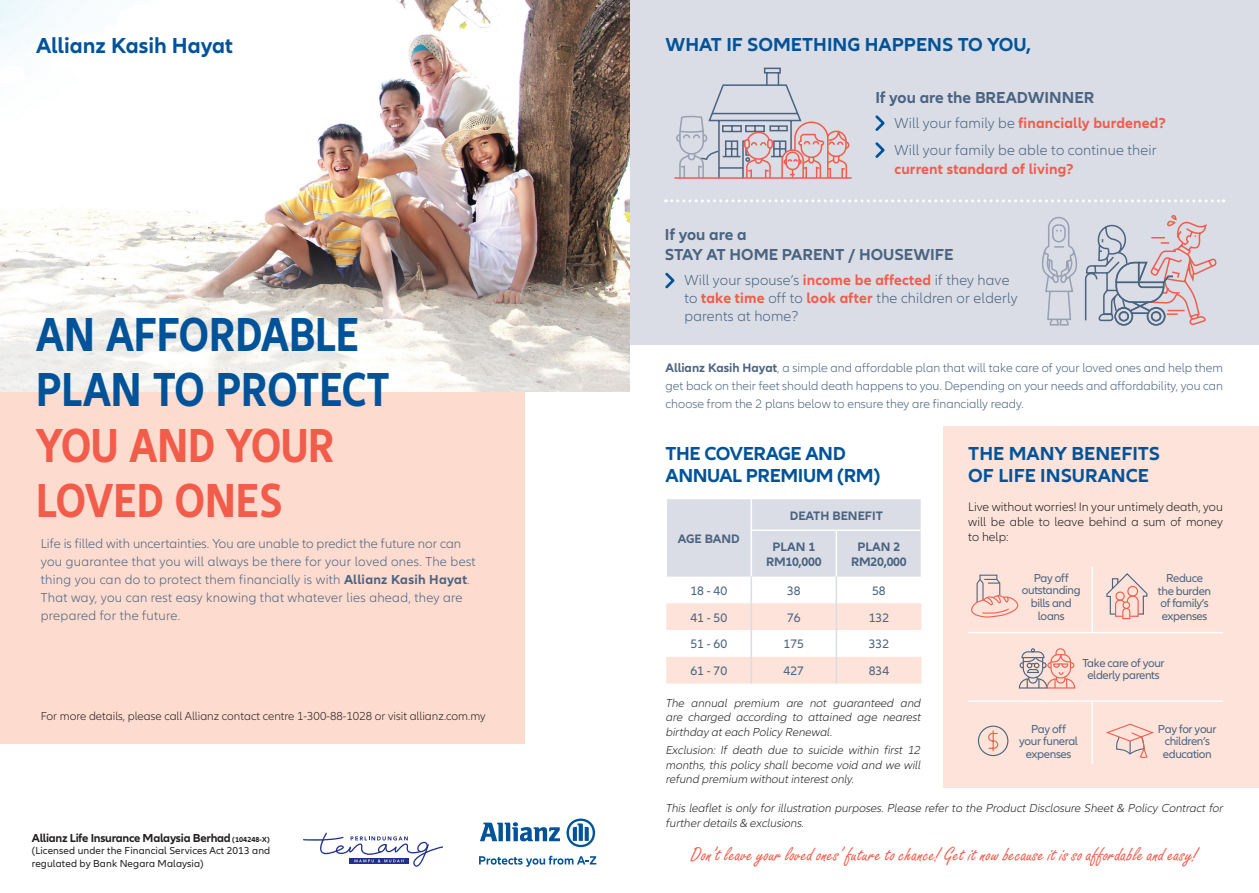
<style>
.page{position:relative;width:1259px;height:893px;background:#fff}
.page>*{position:absolute;margin:0;border:0;box-sizing:border-box;transform-origin:0 0}
.t1{font:700 condensed 49.5px/55.5px "Allianz Neo";color:#015399}
.t2{font:700 22.5px "Allianz Neo";color:#015399}
.t3{font:20.25px "Freestyle Script";letter-spacing:.01em;color:#f15c4b}
.t4{font:700 19.5px/22.5px "Allianz Neo";color:#015399}
.t5{font:700 19.5px/22.5px "Allianz Neo";letter-spacing:-.02em;color:#015399}
.t6{font:700 16.5px/19.8px "Allianz Neo";color:#4b6481}
.t7{font:300 15px/18px "Allianz Neo";letter-spacing:.01em;color:#4b6481}
.t8{font:700 15px "Allianz Neo";letter-spacing:.01em;color:#f15c4b}
.t9{font:300 13.5px/18px "Allianz Neo";letter-spacing:.02em;color:#4b6481}
.t10{font:300 12.75px/18px "Allianz Neo";color:#4b6481;text-align:justify}
.t11{font:300 12.75px/15.3px "Allianz Neo";color:#231f20;text-align:justify}
.t12{font:12.75px "Allianz Neo";color:#4b6481}
.t13{font:700 12.75px/15.3px "Allianz Neo";letter-spacing:-.02em;color:#4b6481;text-align:center}
.t14{font:700 12.75px "Allianz Neo";color:#4b6481}
.t15{font:italic 300 12px/14.4px "Allianz Neo";color:#231f20;text-align:justify}
.t16{font:12px/12.8px "Allianz Neo";letter-spacing:-.03em;color:#4b6481;text-align:center}
.t17{font:300 12px "Allianz Neo";color:#231f20}
.t18{font:700 12px "Allianz Neo";letter-spacing:-.02em;color:#231f20}
.t19{font:10.5px/12.6px "Allianz Neo";letter-spacing:.01em;color:#231f20}
.s1{color:#f15c4b}
.s2{font-weight:700}
.s3{font-size:7.5px}
.s4{font-weight:300;color:#4b6481}
.s5{font-weight:700;color:#f15c4b}
</style>
<div class="page">
<div style="left:610px;top:0;width:649px;height:344px;background:#dadde5"></div>
<div style="left:0;top:250px;width:524px;height:493px;background:#fddbce"></div>
<img style="left:0;top:0;width:629px;height:391px">
<svg style="left:303px;top:833px;width:140px;height:34px"></svg>
<svg style="left:479px;top:856px;width:117px;height:11px"></svg>
<svg style="left:480px;top:822px;width:80px;height:19px"></svg>
<svg style="left:566px;top:819px;width:29px;height:28px"></svg>
<div style="left:943px;top:426px;width:316px;height:361px;background:#fde3d9"></div>
<div style="left:667px;top:499px;width:253px;height:78px;background:#dadde5"></div>
<svg style="left:666px;top:603px;width:255px;height:81px"></svg>
<hr style="left:665px;top:630px;width:2px;height:27px;background:#fff">
<hr style="left:920px;top:630px;width:2px;height:27px;background:#fff">
<hr style="left:750px;top:499px;width:2px;height:31px;background:#fff">
<hr style="left:750px;top:530px;width:2px;height:47px;background:#fff">
<hr style="left:835px;top:531px;width:2px;height:46px;background:#fff">
<hr style="left:752px;top:529px;width:84px;height:2px;background:#fff">
<hr style="left:836px;top:529px;width:84px;height:2px;background:#fff">
<hr style="left:750px;top:577px;width:2px;height:26px;background:#dadde5">
<hr style="left:835px;top:577px;width:2px;height:26px;background:#dadde5">
<hr style="left:750px;top:603px;width:2px;height:27px;background:#dadde5">
<hr style="left:835px;top:603px;width:2px;height:27px;background:#dadde5">
<hr style="left:750px;top:630px;width:2px;height:27px;background:#dadde5">
<hr style="left:835px;top:630px;width:2px;height:27px;background:#dadde5">
<hr style="left:750px;top:657px;width:2px;height:27px;background:#dadde5">
<hr style="left:835px;top:657px;width:2px;height:27px;background:#dadde5">
<hr style="left:968px;top:632px;width:255px;height:1px;background:#fff">
<hr style="left:968px;top:700px;width:255px;height:2px;background:#fff">
<svg style="left:663px;top:67px;width:561px;height:278px"></svg>
<hr style="left:1091px;top:567px;width:2px;height:65px;background:#fff">
<hr style="left:1091px;top:701px;width:2px;height:63px;background:#fff">
<svg style="left:1018px;top:648px;width:57px;height:41px"></svg>
<svg style="left:1106px;top:573px;width:42px;height:47px"></svg>
<svg style="left:971px;top:574px;width:48px;height:44px"></svg>
<svg style="left:1106px;top:723px;width:48px;height:35px"></svg>
<svg style="left:988px;top:730px;width:10px;height:22px"></svg>
<div style="left:978px;top:726px;width:30px;height:30px;border:1px solid #4b6481;border-radius:50%"></div>
<p class="t2" style="left:36px;top:33px;width:198px">Allianz Kasih Hayat</p>
<p class="t1" style="left:36px;top:308px;width:355px">AN AFFORDABLE<br>PLAN TO PROTECT<br><span class="s1">YOU AND YOUR<br>LOVED ONES</span></p>
<p class="t9" style="left:41px;top:535px;width:436px">Life is filled with uncertainties. You are unable to predict the future nor can you guarantee that you will always be there for your loved ones. The best thing you can do to protect them financially is with <span class="s2">Allianz Kasih Hayat</span>.<br>That way, you can rest easy knowing that whatever lies ahead, they are prepared for the future.</p>
<p class="t17" style="left:41px;top:709px;width:446px">For more details, please call Allianz contact centre 1-300-88-1028 or visit allianz.com.my</p>
<p class="t18" style="left:32px;top:831px;width:239px">Allianz Life Insurance Malaysia Berhad <span class="s3">(104248-X)</span></p>
<p class="t19" style="left:32px;top:845px;width:240px">(Licensed under the Financial Services Act 2013 and regulated by Bank Negara Malaysia)</p>
<p class="t4" style="left:665px;top:34px;width:367px">WHAT IF SOMETHING HAPPENS TO YOU,</p>
<p class="t6" style="left:875px;top:88px;width:220px">If you are the BREADWINNER</p>
<p class="t8" style="left:894px;top:114px;width:273px"><span class="s4">Will your family be</span> financially burdened?</p>
<p class="t7" style="left:894px;top:141px;width:264px;line-height:19.2px">Will your family be able to continue their <span class="s5">current standard of living?</span></p>
<p class="t6" style="left:665px;top:225px;width:290px">If you are a<br>STAY AT HOME PARENT / HOUSEWIFE</p>
<p class="t7" style="left:684px;top:271px;width:334px">Will your spouse’s <span class="s5">income be affected</span> if they have to <span class="s5">take time</span> off to <span class="s5">look after</span> the children or elderly parents at home?</p>
<p class="t10" style="left:665px;top:359px;width:559px"><span class="s2">Allianz Kasih Hayat</span>, a simple and affordable plan that will take care of your loved ones and help them get back on their feet should death happens to you. Depending on your needs and affordability, you can choose from the 2 plans below to ensure they are financially ready.</p>
<p class="t5" style="left:665px;top:442px;width:216px">THE COVERAGE AND<br>ANNUAL PREMIUM (RM)</p>
<p class="t14" style="left:678px;top:531px;width:63px">AGE BAND</p>
<p class="t14" style="left:790px;top:508px;width:95px">DEATH BENEFIT</p>
<p class="t13" style="left:766px;top:539px;width:57px">PLAN 1<br>RM10,000</p>
<p class="t13" style="left:851px;top:539px;width:57px">PLAN 2<br>RM20,000</p>
<p class="t12" style="left:690px;top:583px;width:38px">18 - 40</p>
<p class="t12" style="left:787px;top:583px;width:15px">38</p>
<p class="t12" style="left:872px;top:583px;width:15px">58</p>
<p class="t12" style="left:690px;top:610px;width:38px">41 - 50</p>
<p class="t12" style="left:787px;top:610px;width:15px">76</p>
<p class="t12" style="left:868px;top:610px;width:22px">132</p>
<p class="t12" style="left:690px;top:637px;width:38px">51 - 60</p>
<p class="t12" style="left:783px;top:637px;width:22px">175</p>
<p class="t12" style="left:868px;top:637px;width:22px">332</p>
<p class="t12" style="left:690px;top:664px;width:38px">61 - 70</p>
<p class="t12" style="left:783px;top:664px;width:22px">427</p>
<p class="t12" style="left:868px;top:664px;width:22px">834</p>
<p class="t15" style="left:665px;top:696px;width:259px">The annual premium are not guaranteed and are charged according to attained age nearest birthday ateach Policy Renewal.</p>
<p class="t15" style="left:665px;top:743px;width:259px">Exclusion: If death due to suicide within first 12 months, this policy shall become void and we will refund premium withoutinterestonly.</p>
<p class="t4" style="left:968px;top:442px;width:193px">THE MANY BENEFITS<br>OF LIFE INSURANCE</p>
<p class="t11" style="left:968px;top:499px;width:256px">Live without worries! In your untimely death, you will be able to leave behind a sum of money to help:</p>
<p class="t16" style="left:1022px;top:571px;width:60px">Pay off outstanding bills and loans</p>
<p class="t16" style="left:1158px;top:572px;width:55px">Reduce the burden of family’s expenses</p>
<p class="t16" style="left:1082px;top:657px;width:84px">Take care of your elderly parents</p>
<p class="t16" style="left:1019px;top:723px;width:60px">Pay off your funeral expenses</p>
<p class="t16" style="left:1158px;top:723px;width:60px">Pay for your children’s education</p>
<p class="t15" style="left:665px;top:802px;width:561px">This leaflet is only for illustration purposes. Please refer to the Product Disclosure Sheet &amp; Policy Contract for furtherdetails &amp; exclusions.</p>
<p class="t3" style="left:690px;top:843px;width:508px">Don’t leave your loved ones’ future to chance! Get it now because it is so affordable and easy!</p>
</div>
